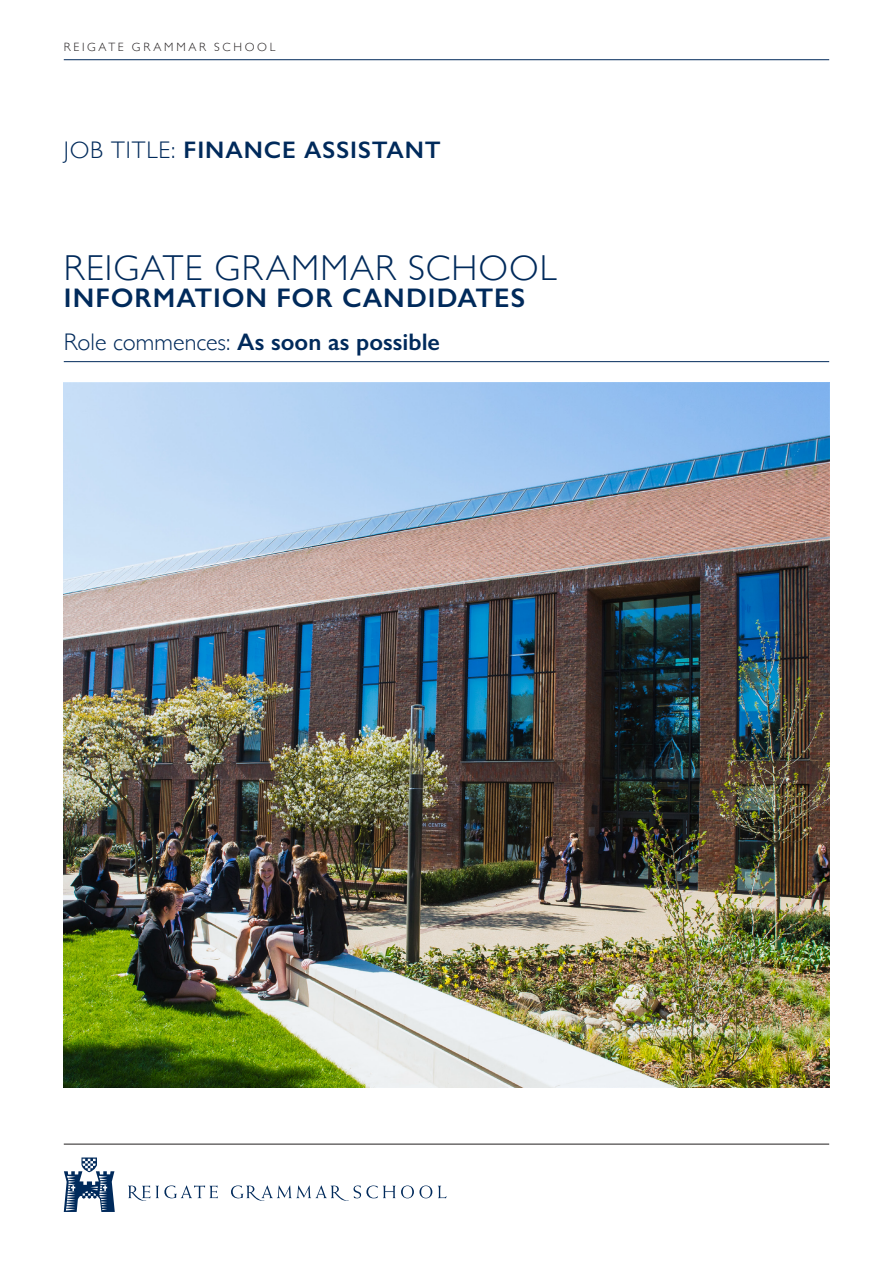
<style>
.page{position:relative;width:893px;height:1263px;background:#fff}
.page>*{position:absolute;margin:0;border:0;box-sizing:border-box;transform-origin:0 0}
.Reigate_Grammar_Schoool_Page_1{font:300 36px "Gill Sans";letter-spacing:.035em;color:#002a5b}
.Infor_For_Candidates_Page_1{font:600 27px "Gill Sans";letter-spacing:.035em;color:#002a5b}
.Role_Commences_Page_1{font:600 24px "Gill Sans";color:#002a5b}
.Job_Title_Page_1{font:600 24px "Gill Sans";letter-spacing:.04em;color:#002a5b}
.t1{font:300 12px "Gill Sans";letter-spacing:.225em;color:#231f20}
.s1{font-weight:300}
</style>
<div class="page">
<hr style="left:64px;top:361px;width:765px;height:1px;background:#002a5b">
<hr style="left:64px;top:59px;width:765px;height:1px;background:#002a5b">
<svg style="left:64px;top:1157px;width:51px;height:55px"></svg>
<svg style="left:156px;top:1185px;width:62px;height:13px"></svg>
<svg style="left:438px;top:1186px;width:8px;height:12px"></svg>
<svg style="left:128px;top:1185px;width:22px;height:16px"></svg>
<svg style="left:231px;top:1185px;width:201px;height:16px"></svg>
<img style="left:64px;top:383px;width:765px;height:704px">
<hr style="left:64px;top:1144px;width:765px;height:1px;background:#231f20">
<p class="t1" style="left:64px;top:38px;width:213px">REIGATE GRAMMAR SCHOOL</p>
<p class="Job_Title_Page_1" style="left:64px;top:135px;width:378px"><span class="s1">JOB TITLE:</span> FINANCE ASSISTANT</p>
<p class="Reigate_Grammar_Schoool_Page_1" style="left:64px;top:240px;width:494px">REIGATE GRAMMAR SCHOOL</p>
<p class="Infor_For_Candidates_Page_1" style="left:64px;top:282px;width:463px">INFORMATION FOR CANDIDATES</p>
<p class="Role_Commences_Page_1" style="left:64px;top:327px;width:378px"><span class="s1">Role commences:</span> As soon as possible</p>
</div>
